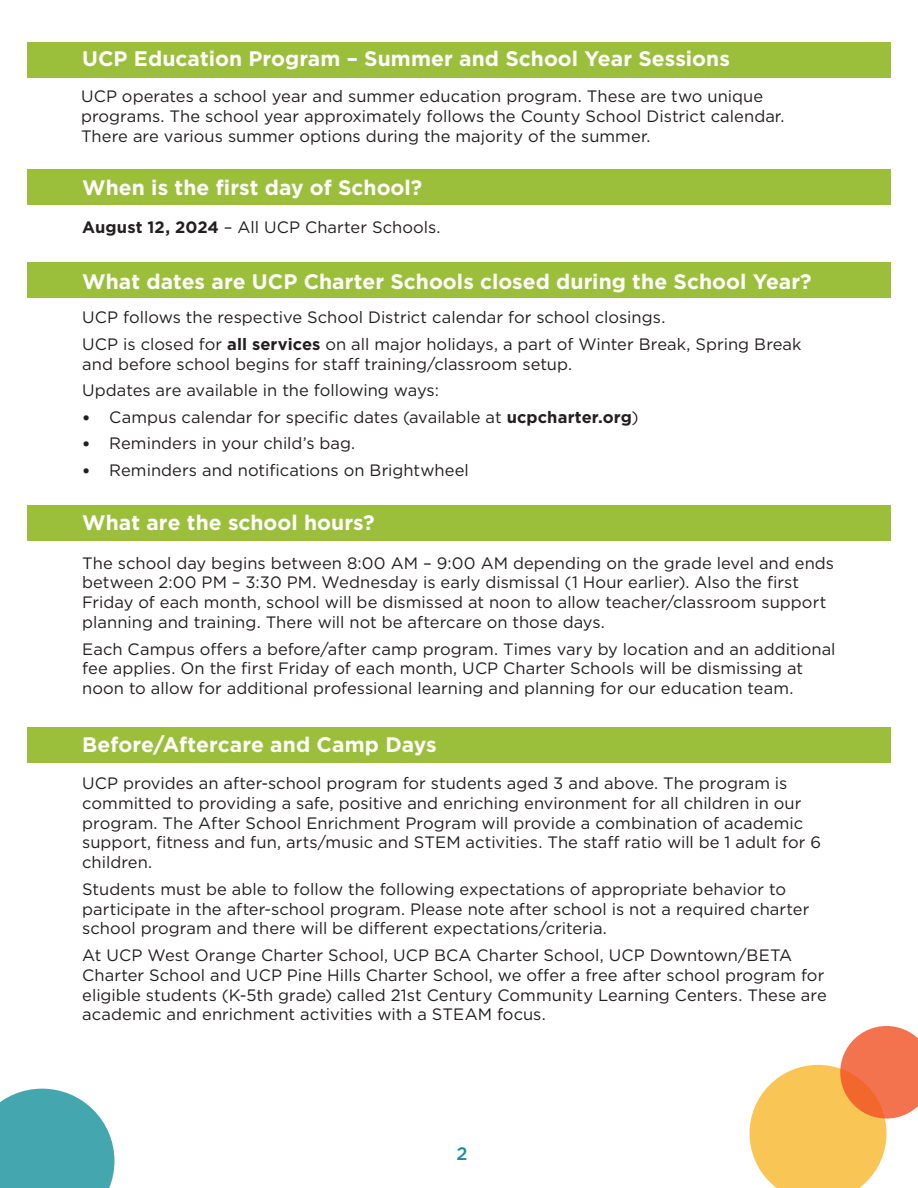
<style>
.page{position:relative;width:918px;height:1188px;background:#fff}
.page>*{position:absolute;margin:0;border:0;box-sizing:border-box;transform-origin:0 0}
.t1{font:700 21px "Gotham";color:#fff}
.t2{font:500 18px "Gotham";color:#16919c}
.Copy{font:16.5px/19.8px "Gotham";color:#231f20}
.s1{font-weight:700}
.s2{font-family:"Calibri"}
</style>
<div class="page">
<div style="left:27px;top:42px;width:864px;height:35px;background:#9cbf3b"></div>
<div style="left:27px;top:170px;width:864px;height:35px;background:#9cbf3b"></div>
<div style="left:27px;top:263px;width:864px;height:35px;background:#9cbf3b"></div>
<div style="left:27px;top:506px;width:864px;height:35px;background:#9cbf3b"></div>
<div style="left:27px;top:727px;width:864px;height:36px;background:#9cbf3b"></div>
<svg style="left:750px;top:1026px;width:168px;height:162px"></svg>
<svg style="left:0;top:1089px;width:114px;height:99px;background:#58b0b7"></svg>
<p class="t1" style="left:82px;top:44px;width:649px">UCP Education Program – Summer and School Year Sessions</p>
<p class="Copy" style="left:81px;top:86px;width:705px">UCP operates a school year and summer education program. These are two unique programs. The school year approximately follows the County School District calendar.<br>There are various summer options during the majority of the summer.</p>
<p class="t1" style="left:82px;top:174px;width:342px">When is the first day of School?</p>
<p class="Copy" style="left:82px;top:216px;width:360px"><span class="s1">August 12, 2024</span> – All UCP Charter Schools.</p>
<p class="t1" style="left:82px;top:267px;width:731px">What dates are UCP Charter Schools closed during the School Year?</p>
<p class="Copy" style="left:82px;top:307px;width:585px">UCP follows the respective School District calendar for school closings.</p>
<p class="Copy" style="left:82px;top:334px;width:721px">UCP is closed for <span class="s1">all services</span> on all major holidays, a part of Winter Break, Spring Break and before school begins for staff training/classroom setup.</p>
<p class="Copy" style="left:82px;top:380px;width:358px">Updates are available in the following ways:</p>
<p class="Copy" style="left:82px;top:407px;width:558px"><span class="s2">•</span> Campus calendar for specific dates (available at <span class="s1">ucpcharter.org</span>)</p>
<p class="Copy" style="left:82px;top:433px;width:275px"><span class="s2">•</span> Reminders in your child’s bag.</p>
<p class="Copy" style="left:82px;top:460px;width:388px"><span class="s2">•</span> Reminders and notifications on Brightwheel</p>
<p class="t1" style="left:82px;top:508px;width:294px">What are the school hours?</p>
<p class="Copy" style="left:82px;top:553px;width:753px">The school day begins between 8:00 AM – 9:00 AM depending on the grade level and ends between 2:00 PM – 3:30 PM. Wednesday is early dismissal (1 Hour earlier). Also the first Friday of each month, school will be dismissed at noon to allow teacher/classroom support planning and training. There will not be aftercare on those days.</p>
<p class="Copy" style="left:82px;top:639px;width:755px">Each Campus offers a before/after camp program. Times vary by location and an additional fee applies. On the first Friday of each month, UCP Charter Schools will be dismissing at noon to allow for additional professional learning and planning for our education team.</p>
<p class="t1" style="left:82px;top:730px;width:356px">Before/Aftercare and Camp Days</p>
<p class="Copy" style="left:82px;top:773px;width:740px">UCP provides an after-school program for students aged 3 and above. The program is committed to providing a safe, positive and enriching environment for all children in our program. The After School Enrichment Program will provide a combination of academic support, fitness and fun, arts/music and STEM activities. The staff ratio will be 1 adult for 6 children.</p>
<p class="Copy" style="left:82px;top:879px;width:729px">Students must be able to follow the following expectations of appropriate behavior to participate in the after-school program. Please note after school is not a required charter school program and there will be different expectations/criteria.</p>
<p class="Copy" style="left:82px;top:945px;width:746px">At UCP West Orange Charter School, UCP BCA Charter School, UCP Downtown/BETA Charter School and UCP Pine Hills Charter School, we offer a free after school program for eligible students (K-5th grade) called 21st Century Community Learning Centers. These are academic and enrichment activities with a STEAM focus.</p>
<p class="t2" style="left:457px;top:1142px;width:13px">2</p>
</div>
